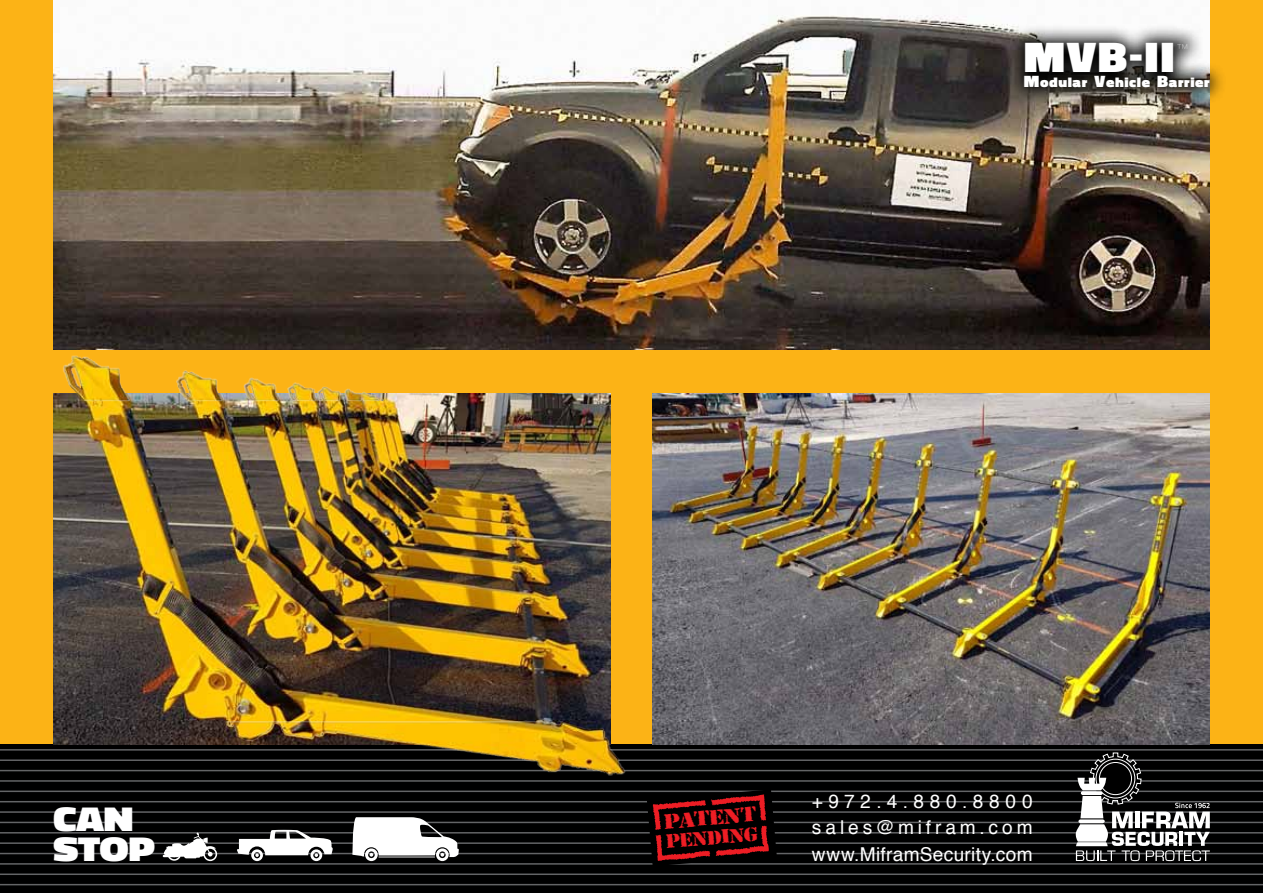
<style>
.page{position:relative;width:1263px;height:893px;background:#fcb316}
.page>*{position:absolute;margin:0;border:0;box-sizing:border-box;transform-origin:0 0}
.t1{font:900 43.5px "Titillium";color:#fff;scale:1.11 1}
.t2{font:900 34.95px/30px "Titillium";letter-spacing:-.01em;color:#fff;scale:1.25 1}
.t3{font:28.05px "ARMYRUST";color:#ed1d24;scale:1.23 1}
.t4{font:26.1px "ARMYRUST";color:#ed1d24;scale:1.15 1}
.t5{font:19.05px/26.4px "Helvetica";letter-spacing:.2em;color:#fff;text-align:justify}
.t6{font:900 13.65px "Titillium";letter-spacing:.04em;color:#fff;scale:1.11 1}
.t7{font:200 10.95px "Helvetica Neue";color:#fff;scale:1.11 1}
.s1{font-size:33.6px}
.s2{font-size:16.65px}
</style>
<div class="page">
<div style="left:0;top:744px;width:1263px;height:149px;background:#000"></div>
<hr style="left:0;top:759px;width:1263px;height:2px;background:#636466">
<hr style="left:0;top:780px;width:1263px;height:2px;background:#636466">
<hr style="left:0;top:791px;width:1263px;height:1px;background:#636466">
<hr style="left:0;top:801px;width:1263px;height:1px;background:#636466">
<hr style="left:0;top:811px;width:1263px;height:2px;background:#636466">
<hr style="left:0;top:822px;width:1263px;height:1px;background:#636466">
<hr style="left:0;top:832px;width:1263px;height:1px;background:#636466">
<hr style="left:0;top:842px;width:1263px;height:2px;background:#636466">
<hr style="left:0;top:853px;width:1263px;height:1px;background:#636466">
<hr style="left:0;top:863px;width:1263px;height:2px;background:#636466">
<hr style="left:0;top:873px;width:1263px;height:2px;background:#636466">
<hr style="left:0;top:884px;width:1263px;height:1px;background:#636466">
<hr style="left:0;top:770px;width:1263px;height:1px;background:#636466">
<hr style="left:0;top:749px;width:1263px;height:2px;background:#636466">
<img style="left:653px;top:393px;width:557px;height:351px">
<svg style="left:647px;top:790px;width:130px;height:75px"></svg>
<img style="left:44px;top:355px;width:599px;height:427px">
<img style="left:53px;top:0;width:1157px;height:350px">
<svg style="left:163px;top:832px;width:54px;height:29px"></svg>
<svg style="left:352px;top:817px;width:107px;height:44px"></svg>
<svg style="left:237px;top:830px;width:96px;height:31px"></svg>
<svg style="left:1075px;top:752px;width:135px;height:109px"></svg>
<svg style="left:1004px;top:23px;width:219px;height:80px;background:#6b6559"></svg>
<h2 class="t2" style="left:53px;top:804px;width:83px">CAN<br>STOP</h2>
<h1 class="t1" style="left:1024px;top:25px;width:137px">MVB<span class="s1">-</span>II</h1>
<p class="t7" style="left:1176px;top:42px;width:12px">™</p>
<p class="t6" style="left:1024px;top:72px;width:169px"><span class="s2">M</span>odular <span class="s2">V</span>ehicle <span class="s2">B</span>arrier</p>
<h3 class="t3" style="left:664px;top:811px;width:76px;rotate:-5deg">PATENT</h3>
<h3 class="t4" style="left:666px;top:832px;width:81px;rotate:-5deg">PENDING</h3>
<p class="t5" style="left:812px;top:788px;width:222px">+972.4.880.8800 sales@mifram.com www.MiframSecurity.com</p>
</div>
